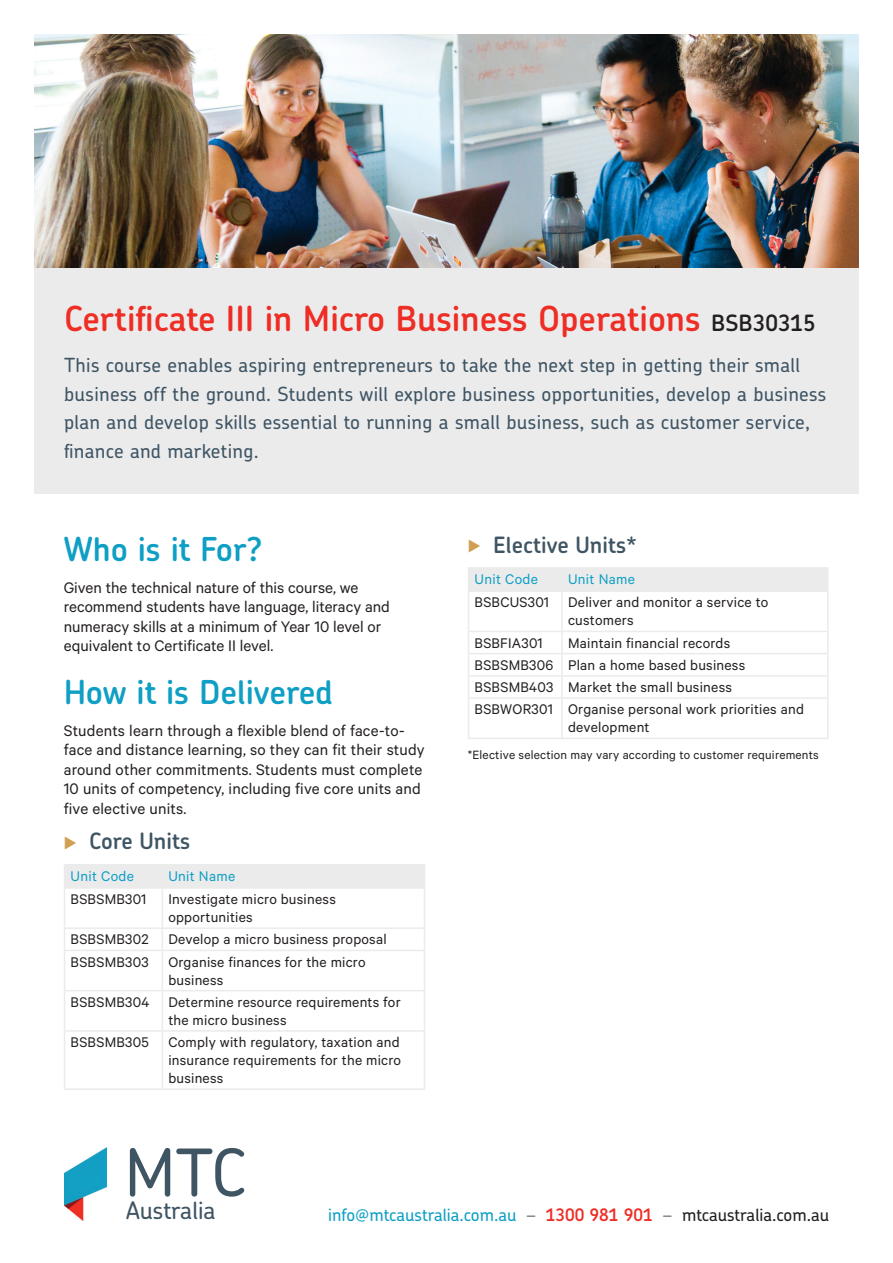
<style>
.page{position:relative;width:893px;height:1263px;background:#fff}
.page>*{position:absolute;margin:0;border:0;box-sizing:border-box;transform-origin:0 0}
.t1{font:500 65.25px "Chevin Std";color:#3f5564}
.Heading{font:600 34.5px "Chevin Std";color:#ee2e25}
.Subheading_Blue{font:600 33px "Chevin Std";color:#0f9fc4}
.t2{font:500 24.15px "Chevin Std";color:#3f5564}
.Gold_Bullet_Subheadi{font:600 22.5px "Chevin Std";color:#3f5564}
.Intro_Grey{font:500 19.5px/28.5px "Chevin Std";letter-spacing:.015em;color:#3f5564}
.Body_Text{font:17.25px/19.5px "Calibre";letter-spacing:.005em;color:#231f20}
.Footer_Text{font:500 17.25px "Chevin Std";color:#0f9fc4}
.Table_Text{font:15.75px/18px "Calibre";letter-spacing:.015em;color:#231f20}
.Table_Text-2{font:15.75px "Calibre";letter-spacing:.02em;color:#0f9fc4}
.Footnote{font:13.5px "Calibre";letter-spacing:.015em;color:#231f20}
.s1{font-size:22.5px;color:#231f20}
.s2{font-family:"Proxima Nova";font-weight:400;font-size:21px;color:#cfa052}
.s3{color:#808285}
.s4{font-weight:600;color:#ee2e25}
.s5{color:#231f20}
</style>
<div class="page">
<div style="left:34px;top:268px;width:825px;height:225px;background:#ebebec"></div>
<img style="left:34px;top:34px;width:825px;height:234px">
<hr style="left:64px;top:864px;width:98px;height:1px;background:#ebebec">
<hr style="left:162px;top:864px;width:263px;height:1px;background:#ebebec">
<div style="left:64px;top:865px;width:361px;height:22px;background:#ebebec"></div>
<hr style="left:64px;top:887px;width:98px;height:2px;background:#ebebec">
<hr style="left:64px;top:889px;width:1px;height:38px;background:#ebebec">
<hr style="left:162px;top:887px;width:263px;height:2px;background:#ebebec">
<hr style="left:162px;top:889px;width:1px;height:38px;background:#ebebec">
<hr style="left:424px;top:889px;width:1px;height:38px;background:#ebebec">
<hr style="left:64px;top:927px;width:98px;height:2px;background:#ebebec">
<svg style="left:64px;top:929px;width:1px;height:21px"></svg>
<hr style="left:162px;top:927px;width:263px;height:2px;background:#ebebec">
<svg style="left:162px;top:929px;width:1px;height:21px"></svg>
<svg style="left:424px;top:929px;width:1px;height:21px"></svg>
<hr style="left:64px;top:950px;width:98px;height:1px;background:#ebebec">
<hr style="left:64px;top:951px;width:1px;height:39px;background:#ebebec">
<hr style="left:162px;top:950px;width:263px;height:1px;background:#ebebec">
<hr style="left:162px;top:951px;width:1px;height:39px;background:#ebebec">
<hr style="left:424px;top:951px;width:1px;height:39px;background:#ebebec">
<hr style="left:64px;top:990px;width:98px;height:1px;background:#ebebec">
<hr style="left:64px;top:991px;width:1px;height:39px;background:#ebebec">
<hr style="left:162px;top:990px;width:263px;height:1px;background:#ebebec">
<hr style="left:162px;top:991px;width:1px;height:39px;background:#ebebec">
<hr style="left:424px;top:991px;width:1px;height:39px;background:#ebebec">
<hr style="left:64px;top:1030px;width:98px;height:2px;background:#ebebec">
<hr style="left:64px;top:1032px;width:1px;height:56px;background:#ebebec">
<hr style="left:162px;top:1030px;width:263px;height:2px;background:#ebebec">
<hr style="left:162px;top:1032px;width:1px;height:56px;background:#ebebec">
<hr style="left:424px;top:1032px;width:1px;height:56px;background:#ebebec">
<hr style="left:64px;top:1088px;width:98px;height:2px;background:#ebebec">
<hr style="left:162px;top:1088px;width:263px;height:2px;background:#ebebec">
<hr style="left:468px;top:567px;width:94px;height:2px;background:#ebebec">
<hr style="left:562px;top:567px;width:266px;height:2px;background:#ebebec">
<div style="left:468px;top:569px;width:360px;height:21px;background:#ebebec"></div>
<hr style="left:468px;top:590px;width:94px;height:2px;background:#ebebec">
<hr style="left:468px;top:592px;width:1px;height:39px;background:#ebebec">
<hr style="left:562px;top:590px;width:266px;height:2px;background:#ebebec">
<hr style="left:561px;top:592px;width:2px;height:39px;background:#ebebec">
<hr style="left:827px;top:592px;width:1px;height:39px;background:#ebebec">
<hr style="left:468px;top:631px;width:94px;height:1px;background:#ebebec">
<hr style="left:562px;top:631px;width:266px;height:1px;background:#ebebec">
<hr style="left:561px;top:632px;width:2px;height:21px;background:#ebebec">
<hr style="left:468px;top:653px;width:94px;height:1px;background:#ebebec">
<hr style="left:562px;top:653px;width:266px;height:1px;background:#ebebec">
<hr style="left:561px;top:654px;width:2px;height:21px;background:#ebebec">
<hr style="left:468px;top:675px;width:94px;height:2px;background:#ebebec">
<svg style="left:468px;top:632px;width:1px;height:65px"></svg>
<hr style="left:562px;top:675px;width:266px;height:2px;background:#ebebec">
<hr style="left:561px;top:677px;width:2px;height:20px;background:#ebebec">
<svg style="left:827px;top:632px;width:1px;height:65px"></svg>
<hr style="left:468px;top:697px;width:94px;height:2px;background:#ebebec">
<hr style="left:468px;top:699px;width:1px;height:39px;background:#ebebec">
<hr style="left:562px;top:697px;width:266px;height:2px;background:#ebebec">
<hr style="left:561px;top:699px;width:2px;height:39px;background:#ebebec">
<hr style="left:827px;top:699px;width:1px;height:39px;background:#ebebec">
<hr style="left:468px;top:738px;width:94px;height:1px;background:#ebebec">
<hr style="left:562px;top:738px;width:266px;height:1px;background:#ebebec">
<img style="left:64px;top:1147px;width:43px;height:74px">
<p class="Heading" style="left:64px;top:296px;width:753px">Certificate III in Micro Business Operations <span class="s1">BSB30315</span></p>
<p class="Intro_Grey" style="left:64px;top:350px;width:764px">This course enables aspiring entrepreneurs to take the next step in getting their small business off the ground. Students will explore business opportunities, develop a business plan and develop skills essential to running a small business, such as customer service, finance and marketing.</p>
<p class="Subheading_Blue" style="left:64px;top:527px;width:200px">Who is it For?</p>
<p class="Body_Text" style="left:64px;top:577px;width:328px">Given the technical nature of this course, we recommend students have language, literacy and numeracy skills at a minimum of Year 10 level or equivalent to Certificate II level.</p>
<p class="Subheading_Blue" style="left:64px;top:670px;width:271px">How it is Delivered</p>
<p class="Body_Text" style="left:64px;top:720px;width:363px">Students learn through a flexible blend of face-to&shy;face and distance learning, so they can fit their study around other commitments. Students must complete 10 units of competency, including five core units and five elective units.</p>
<p class="Gold_Bullet_Subheadi" style="left:64px;top:826px;width:128px"><span class="s2">⊲</span> Core Units</p>
<p class="Table_Text-2" style="left:71px;top:867px;width:65px">Unit Code</p>
<p class="Table_Text-2" style="left:168px;top:867px;width:68px">Unit Name</p>
<p class="Table_Text" style="left:71px;top:890px;width:77px">BSBSMB301</p>
<p class="Table_Text" style="left:168px;top:890px;width:169px">Investigate micro business opportunities</p>
<p class="Table_Text" style="left:71px;top:930px;width:79px">BSBSMB302</p>
<p class="Table_Text" style="left:168px;top:930px;width:220px">Develop a micro business proposal</p>
<p class="Table_Text" style="left:71px;top:952px;width:80px">BSBSMB303</p>
<p class="Table_Text" style="left:168px;top:952px;width:199px">Organise finances for the micro business</p>
<p class="Table_Text" style="left:71px;top:992px;width:80px">BSBSMB304</p>
<p class="Table_Text" style="left:168px;top:992px;width:234px">Determine resource requirements for the micro business</p>
<p class="Table_Text" style="left:71px;top:1033px;width:80px">BSBSMB305</p>
<p class="Table_Text" style="left:168px;top:1033px;width:234px;text-align:justify">Comply with regulatory, taxation and insurance requirements for the micro business</p>
<p class="Gold_Bullet_Subheadi" style="left:468px;top:530px;width:171px"><span class="s2">⊲</span> Elective Units*</p>
<p class="Table_Text-2" style="left:474px;top:570px;width:65px">Unit Code</p>
<p class="Table_Text-2" style="left:568px;top:570px;width:68px">Unit Name</p>
<p class="Table_Text" style="left:474px;top:593px;width:76px">BSBCUS301</p>
<p class="Table_Text" style="left:568px;top:593px;width:202px">Deliver and monitor a service to customers</p>
<p class="Table_Text" style="left:474px;top:633px;width:70px">BSBFIA301</p>
<p class="Table_Text" style="left:568px;top:633px;width:164px">Maintain financial records</p>
<p class="Table_Text" style="left:474px;top:655px;width:80px">BSBSMB306</p>
<p class="Table_Text" style="left:568px;top:655px;width:179px">Plan a home based business</p>
<p class="Table_Text" style="left:474px;top:678px;width:81px">BSBSMB403</p>
<p class="Table_Text" style="left:568px;top:678px;width:165px">Market the small business</p>
<p class="Table_Text" style="left:474px;top:700px;width:80px">BSBWOR301</p>
<p class="Table_Text" style="left:568px;top:700px;width:237px">Organise personal work priorities and development</p>
<p class="Footnote" style="left:468px;top:746px;width:353px">*Elective selection may vary according to customer requirements</p>
<p class="t1" style="left:124px;top:1129px;width:124px">MTC</p>
<p class="t2" style="left:126px;top:1194px;width:91px">Australia</p>
<p class="Footer_Text" style="left:328px;top:1203px;width:503px">info@mtcaustralia.com.au <span class="s3">–</span> <span class="s4">1300 981 901</span> <span class="s3">–</span> <span class="s5">mtcaustralia.com.au</span></p>
</div>
